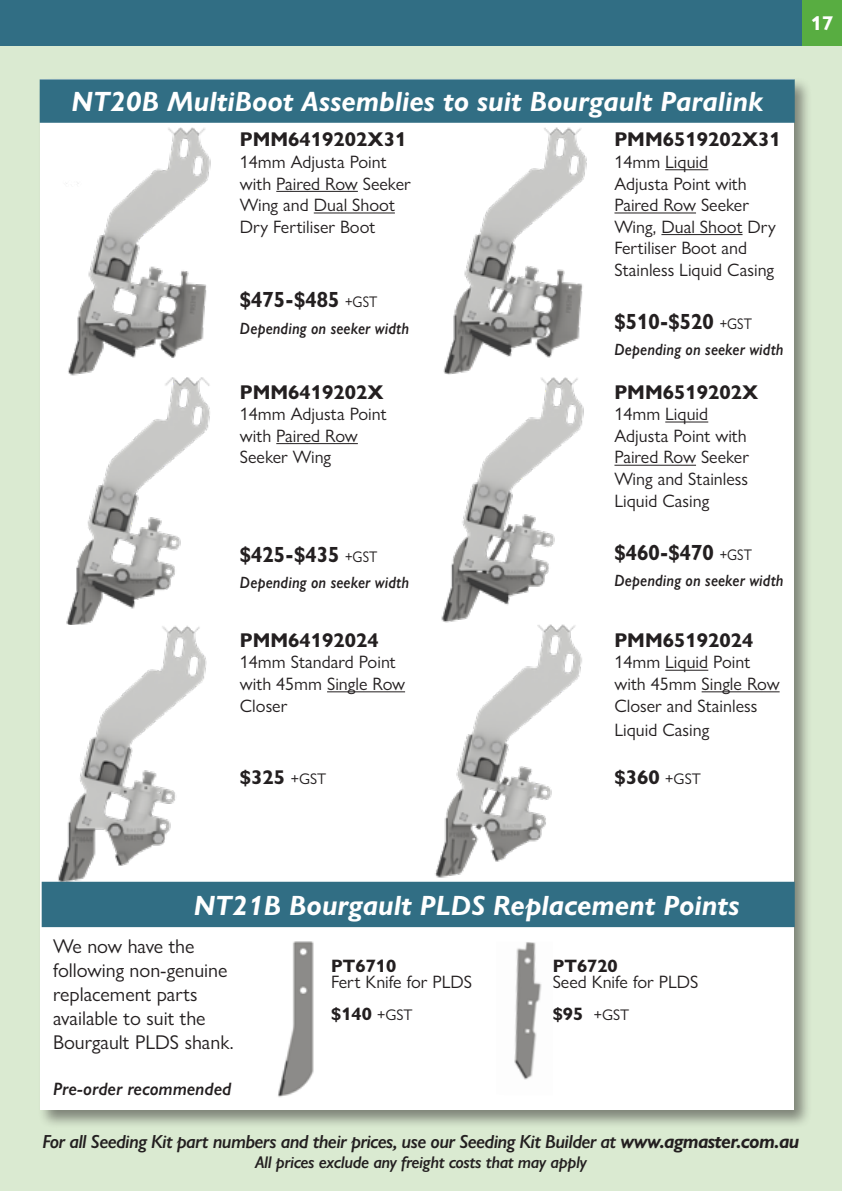
<style>
.page{position:relative;width:842px;height:1191px;background:#fff}
.page>*{position:absolute;margin:0;border:0;box-sizing:border-box;transform-origin:0 0}
.t1{font:italic 700 28px "Gill Sans Nova";color:#fff}
.Product_Description{font:700 22px "Gill Sans Nova";color:#231f20;scale:.91 1}
.Part_Number{font:700 20px "Gill Sans Nova";color:#231f20}
.Main_Heading_1{font:20px/24px "Gill Sans Nova";color:#231f20}
.t2{font:700 20px "Gill Sans Nova";color:#fff}
.t3{font:italic 600 19px "Gill Sans Nova";letter-spacing:-.03em;color:#231f20}
.Product_Description-2{font:18px/21.6px "Gill Sans Nova";color:#231f20}
.t4{font:700 18px "Gill Sans Nova";color:#231f20}
.Main_Heading_1-2{font:italic 600 18px "Gill Sans Nova";color:#231f20}
.t5{font:italic 600 17px "Gill Sans Nova";letter-spacing:-.02em;color:#231f20}
.Product_Description-3{font:italic 600 16.4px "Gill Sans Nova";letter-spacing:.01em;color:#231f20;scale:.91 1}
.t6{font:15.4px "Gill Sans Nova";color:#231f20}
.s1{font-weight:400;font-size:15.4px}
.s2{font-weight:700;font-size:18px}
.s3{font-weight:700}
</style>
<div class="page">
<div style="left:0;top:44px;width:842px;height:1147px;background:#daead1"></div>
<div style="left:0;top:0;width:842px;height:45px;background:#316e84"></div>
<div style="left:802px;top:0;width:40px;height:45px;background:#58ad41"></div>
<div style="left:38px;top:76px;width:775px;height:1052px;background:#231f20;opacity:.5"></div>
<div style="left:41px;top:79px;width:753px;height:1030px;background:#fff"></div>
<div style="left:41px;top:80px;width:753px;height:42px;background:#316e84"></div>
<div style="left:40px;top:79px;width:755px;height:44px;border:2px solid #316e84"></div>
<hr style="left:276px;top:191px;width:82px;height:1px;background:#231f20">
<hr style="left:314px;top:212px;width:81px;height:1px;background:#231f20">
<hr style="left:665px;top:169px;width:43px;height:1px;background:#231f20">
<hr style="left:614px;top:212px;width:82px;height:1px;background:#231f20">
<hr style="left:661px;top:234px;width:81px;height:1px;background:#231f20">
<hr style="left:276px;top:443px;width:82px;height:1px;background:#231f20">
<hr style="left:665px;top:421px;width:43px;height:1px;background:#231f20">
<hr style="left:614px;top:465px;width:82px;height:1px;background:#231f20">
<hr style="left:327px;top:691px;width:78px;height:1px;background:#231f20">
<hr style="left:665px;top:670px;width:43px;height:1px;background:#231f20">
<hr style="left:702px;top:691px;width:78px;height:1px;background:#231f20">
<img style="left:435px;top:127px;width:152px;height:751px">
<img style="left:40px;top:123px;width:171px;height:252px">
<img style="left:40px;top:626px;width:167px;height:257px">
<img style="left:66px;top:375px;width:144px;height:249px">
<div style="left:43px;top:882px;width:751px;height:44px;background:#316e84"></div>
<div style="left:42px;top:881px;width:753px;height:46px;border:2px solid #316e84"></div>
<img style="left:514px;top:942px;width:28px;height:138px">
<img style="left:278px;top:941px;width:36px;height:156px">
<p class="t1" style="left:71px;top:84px;width:693px">NT20B MultiBoot Assemblies to suit Bourgault Paralink</p>
<p class="Part_Number" style="left:240px;top:127px;width:168px">PMM6419202X31</p>
<p class="Product_Description-2" style="left:240px;top:151px;width:172px">14mm Adjusta Point with Paired Row Seeker<br>Wing and Dual Shoot<br>Dry Fertiliser Boot</p>
<p class="Part_Number" style="left:614px;top:127px;width:168px">PMM6519202X31</p>
<p class="Product_Description-2" style="left:614px;top:151px;width:95px">14mm Liquid</p>
<p class="Product_Description-2" style="left:614px;top:172px;width:163px">Adjusta Point with<br>Paired Row Seeker<br>Wing, Dual Shoot Dry<br>Fertiliser Boot and<br>Stainless Liquid Casing</p>
<p class="Product_Description" style="left:614px;top:308px;width:153px">$510-$520 <span class="s1">+GST</span></p>
<p class="Product_Description-3" style="left:614px;top:340px;width:187px">Depending on seeker width</p>
<p class="Product_Description" style="left:240px;top:286px;width:153px">$475-$485 <span class="s1">+GST</span></p>
<p class="Product_Description-3" style="left:240px;top:318px;width:187px">Depending on seeker width</p>
<p class="Part_Number" style="left:240px;top:379px;width:145px">PMM6419202X</p>
<p class="Product_Description-2" style="left:240px;top:403px;width:148px">14mm Adjusta Point with Paired Row</p>
<p class="Product_Description-2" style="left:240px;top:446px;width:93px">Seeker Wing</p>
<p class="Product_Description" style="left:240px;top:541px;width:153px">$425-$435 <span class="s1">+GST</span></p>
<p class="Product_Description-3" style="left:240px;top:573px;width:187px">Depending on seeker width</p>
<p class="Part_Number" style="left:240px;top:627px;width:140px">PMM64192024</p>
<p class="Product_Description-2" style="left:240px;top:651px;width:167px">14mm Standard Point with 45mm Single Row<br>Closer</p>
<p class="Part_Number" style="left:240px;top:764px;width:88px">$325 <span class="s1">+GST</span></p>
<p class="Part_Number" style="left:614px;top:379px;width:145px">PMM6519202X</p>
<p class="Product_Description-2" style="left:614px;top:403px;width:95px">14mm Liquid</p>
<p class="Product_Description-2" style="left:614px;top:425px;width:136px">Adjusta Point with<br>Paired Row Seeker<br>Wing and Stainless<br>Liquid Casing</p>
<p class="Product_Description" style="left:614px;top:538px;width:153px">$460-$470 <span class="s1">+GST</span></p>
<p class="Product_Description-3" style="left:614px;top:570px;width:187px">Depending on seeker width</p>
<p class="Part_Number" style="left:614px;top:627px;width:140px">PMM65192024</p>
<p class="Product_Description-2" style="left:614px;top:651px;width:167px">14mm Liquid Point with 45mm Single Row<br>Closer and Stainless</p>
<p class="Product_Description-2" style="left:614px;top:718px;width:96px">Liquid Casing</p>
<p class="Part_Number" style="left:614px;top:764px;width:88px">$360 <span class="s1">+GST</span></p>
<p class="t2" style="left:811px;top:11px;width:24px">17</p>
<p class="t1" style="left:194px;top:887px;width:547px">NT21B Bourgault PLDS Replacement Points</p>
<p class="t4" style="left:331px;top:954px;width:67px">PT6710</p>
<p class="Product_Description-2" style="left:331px;top:971px;width:143px">Fert Knife for PLDS</p>
<p class="t4" style="left:331px;top:1002px;width:83px">$140 <span class="s1">+GST</span></p>
<p class="Main_Heading_1" style="left:53px;top:934px;width:143px">We now have the</p>
<p class="Main_Heading_1" style="left:53px;top:958px;width:176px">following non-genuine replacement parts</p>
<p class="Main_Heading_1" style="left:53px;top:1006px;width:154px">available to suit the</p>
<p class="Main_Heading_1" style="left:53px;top:1030px;width:182px">Bourgault PLDS shank.</p>
<p class="Main_Heading_1-2" style="left:53px;top:1077px;width:180px">Pre-order recommended</p>
<p class="t4" style="left:553px;top:954px;width:67px">PT6720</p>
<p class="Product_Description-2" style="left:553px;top:971px;width:147px">Seed Knife for PLDS</p>
<p class="t6" style="left:553px;top:1005px;width:78px"><span class="s2">$95</span> +GST</p>
<p class="t3" style="left:43px;top:1129px;width:758px">For all Seeding Kit part numbers and their prices, use our Seeding Kit Builder at <span class="s3">www.agmaster.com.au</span></p>
<p class="t5" style="left:255px;top:1152px;width:333px">All prices exclude any freight costs that may apply</p>
</div>
